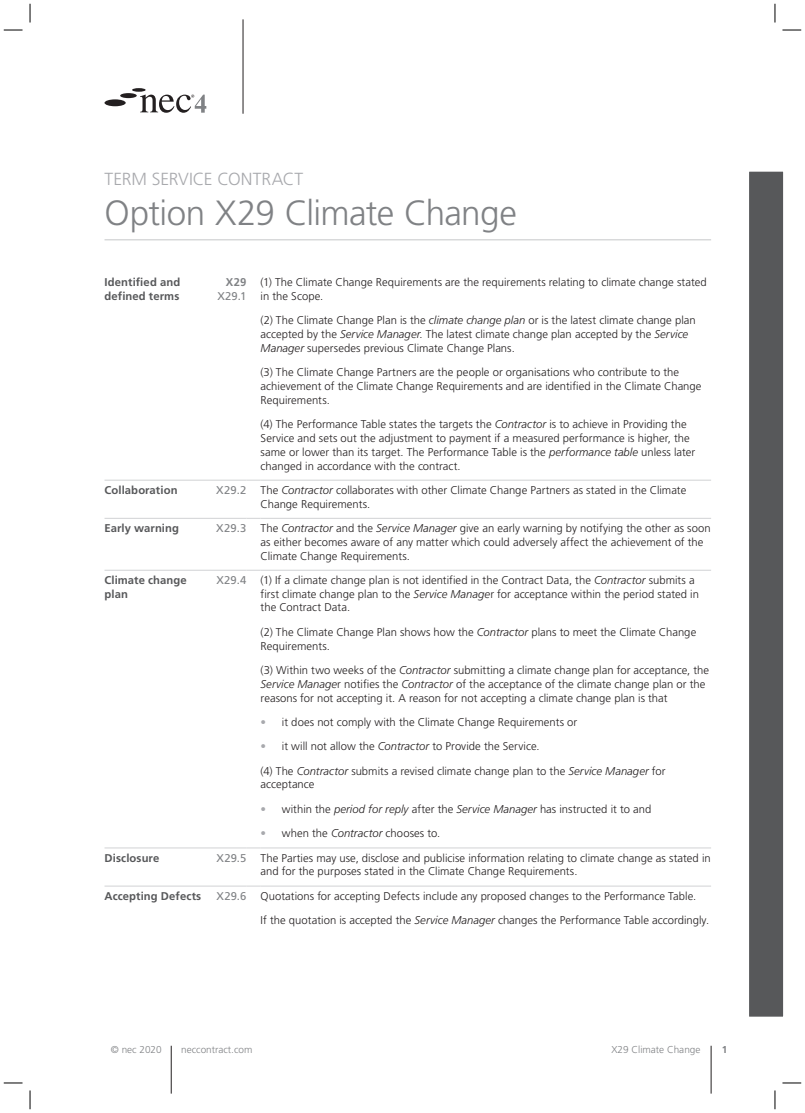
<style>
.page{position:relative;width:805px;height:1113px;background:#fff}
.page>*{position:absolute;margin:0;border:0;box-sizing:border-box;transform-origin:0 0}
.t1{font:300 35px "Frutiger";letter-spacing:-.02em;color:#808285}
.t2{font:300 17.5px "Frutiger";letter-spacing:-.005em;color:#a8a9ad}
.t3{font:300 11.25px/13.8px "Frutiger";color:#231f20}
.t4{font:700 11.25px/13.8px "Frutiger";letter-spacing:.01em;color:#57585a}
.t5{font:11.25px "Frutiger";letter-spacing:.02em;color:#808285}
.t6{font:700 11.25px "Frutiger";color:#808285}
.t7{font:300 10px "Frutiger";color:#808285}
.t8{font:700 10px "Frutiger";color:#808285}
.s1{font-style:italic}
.s2{color:#a8a9ad}
</style>
<div class="page">
<hr style="left:710px;top:1045px;width:1px;height:48px;background:#231f20">
<hr style="left:243px;top:19px;width:1px;height:95px;background:#231f20">
<div style="left:746px;top:169px;width:39px;height:850px;background:#57585a;border:2px solid #fff"></div>
<div style="left:104px;top:99px;width:22px;height:7px;background:#231f20;border-radius:50%"></div>
<div style="left:120px;top:93px;width:17px;height:5px;background:#231f20;border-radius:50%"></div>
<svg style="left:132px;top:88px;width:13px;height:4px"></svg>
<svg style="left:140px;top:94px;width:66px;height:19px"></svg>
<hr style="left:171px;top:1045px;width:1px;height:48px;background:#231f20">
<hr style="left:104px;top:239px;width:606px;height:1px;background:#d1d2d4">
<hr style="left:104px;top:480px;width:107px;height:1px;background:#d1d2d4">
<hr style="left:211px;top:480px;width:35px;height:1px;background:#d1d2d4">
<svg style="left:246px;top:480px;width:14px;height:1px"></svg>
<hr style="left:260px;top:480px;width:450px;height:1px;background:#d1d2d4">
<hr style="left:104px;top:518px;width:107px;height:1px;background:#d1d2d4">
<hr style="left:211px;top:518px;width:35px;height:1px;background:#d1d2d4">
<svg style="left:246px;top:518px;width:14px;height:1px"></svg>
<hr style="left:260px;top:518px;width:450px;height:1px;background:#d1d2d4">
<hr style="left:104px;top:570px;width:107px;height:1px;background:#d1d2d4">
<hr style="left:211px;top:570px;width:35px;height:1px;background:#d1d2d4">
<svg style="left:246px;top:570px;width:14px;height:1px"></svg>
<hr style="left:260px;top:570px;width:450px;height:1px;background:#d1d2d4">
<hr style="left:104px;top:847px;width:107px;height:1px;background:#d1d2d4">
<hr style="left:211px;top:847px;width:35px;height:1px;background:#d1d2d4">
<svg style="left:246px;top:847px;width:14px;height:1px"></svg>
<hr style="left:260px;top:847px;width:450px;height:1px;background:#d1d2d4">
<hr style="left:104px;top:885px;width:107px;height:1px;background:#d1d2d4">
<hr style="left:211px;top:885px;width:35px;height:1px;background:#d1d2d4">
<svg style="left:246px;top:885px;width:14px;height:1px"></svg>
<hr style="left:260px;top:885px;width:450px;height:1px;background:#d1d2d4">
<svg style="left:4px;top:29px;width:18px;height:2px"></svg>
<svg style="left:782px;top:29px;width:18px;height:2px"></svg>
<svg style="left:4px;top:1082px;width:18px;height:1px"></svg>
<svg style="left:782px;top:1082px;width:18px;height:1px"></svg>
<svg style="left:29px;top:4px;width:2px;height:19px"></svg>
<svg style="left:29px;top:1090px;width:2px;height:19px"></svg>
<svg style="left:774px;top:4px;width:1px;height:19px"></svg>
<svg style="left:774px;top:1090px;width:1px;height:19px"></svg>
<h2 class="t2" style="left:104px;top:169px;width:200px">TERM SERVICE CONTRACT</h2>
<h1 class="t1" style="left:104px;top:193px;width:413px">Option X29 Climate Change</h1>
<p class="t4" style="left:104px;top:275px;width:77px">Identified and defined terms</p>
<p class="t6" style="left:226px;top:276px;width:22px">X29</p>
<p class="t5" style="left:217px;top:289px;width:31px">X29.1</p>
<p class="t3" style="left:260px;top:275px;width:447px">(1) The Climate Change Requirements are the requirements relating to climate change stated in the Scope.</p>
<p class="t3" style="left:260px;top:313px;width:436px">(2) The Climate Change Plan is the <span class="s1">climate change plan</span> or is the latest climate change plan accepted by the <span class="s1">Service Manager</span>. The latest climate change plan accepted by the <span class="s1">Service<br>Manager</span> supersedes previous Climate Change Plans.</p>
<p class="t3" style="left:260px;top:365px;width:442px">(3) The Climate Change Partners are the people or organisations who contribute to the achievement of the Climate Change Requirements and are identified in the Climate Change<br>Requirements.</p>
<p class="t3" style="left:260px;top:417px;width:436px">(4) The Performance Table states the targets the <span class="s1">Contractor</span> is to achieve in Providing the Service and sets out the adjustment to payment if a measured performance is higher, the same or lower than its target. The Performance Table is the <span class="s1">performance table</span> unless later changed in accordance with the contract.</p>
<p class="t4" style="left:104px;top:483px;width:74px">Collaboration</p>
<p class="t5" style="left:216px;top:483px;width:32px">X29.2</p>
<p class="t3" style="left:260px;top:483px;width:427px">The <span class="s1">Contractor</span> collaborates with other Climate Change Partners as stated in the Climate<br>Change Requirements.</p>
<p class="t4" style="left:104px;top:521px;width:76px">Early warning</p>
<p class="t5" style="left:216px;top:521px;width:32px">X29.3</p>
<p class="t3" style="left:260px;top:521px;width:451px">The <span class="s1">Contractor</span> and the <span class="s1">Service Manager</span> give an early warning by notifying the other as soon as either becomes aware of any matter which could adversely affect the achievement of the<br>Climate Change Requirements.</p>
<p class="t4" style="left:104px;top:573px;width:84px">Climate change plan</p>
<p class="t5" style="left:216px;top:573px;width:32px">X29.4</p>
<p class="t3" style="left:260px;top:573px;width:439px">(1) If a climate change plan is not identified in the Contract Data, the <span class="s1">Contractor</span> submits a first climate change plan to the <span class="s1">Service Manage</span>r for acceptance within the period stated in the Contract Data.</p>
<p class="t3" style="left:260px;top:625px;width:437px">(2) The Climate Change Plan shows how the <span class="s1">Contractor</span> plans to meet the Climate Change<br>Requirements.</p>
<p class="t3" style="left:260px;top:663px;width:450px">(3) Within two weeks of the <span class="s1">Contractor</span> submitting a climate change plan for acceptance, the<br><span class="s1">Service Manage</span>r notifies the <span class="s1">Contractor</span> of the acceptance of the climate change plan or the reasons for not accepting it. A reason for not accepting a climate change plan is that</p>
<p class="t3" style="left:260px;top:715px;width:318px"><span class="s2">•</span> it does not comply with the Climate Change Requirements or</p>
<p class="t3" style="left:260px;top:734px;width:406px;line-height:24.4px"><span class="s2">•</span> it will not allow the <span class="s1">Contractor</span> to Provide the Service.<br>(4) The <span class="s1">Contractor</span> submits a revised climate change plan to the <span class="s1">Service Manager</span> for</p>
<p class="t3" style="left:260px;top:777px;width:55px">acceptance</p>
<p class="t3" style="left:260px;top:802px;width:392px"><span class="s2">•</span> within the <span class="s1">period for reply</span> after the <span class="s1">Service Manager</span> has instructed it to and</p>
<p class="t3" style="left:260px;top:826px;width:181px"><span class="s2">•</span> when the <span class="s1">Contractor</span> chooses to.</p>
<p class="t4" style="left:104px;top:850px;width:56px">Disclosure</p>
<p class="t5" style="left:216px;top:851px;width:31px">X29.5</p>
<p class="t3" style="left:260px;top:850px;width:451px">The Parties may use, disclose and publicise information relating to climate change as stated in and for the purposes stated in the Climate Change Requirements.</p>
<p class="t4" style="left:104px;top:888px;width:98px">Accepting Defects</p>
<p class="t5" style="left:216px;top:889px;width:31px">X29.6</p>
<p class="t3" style="left:260px;top:883px;width:450px;line-height:24.4px">Quotations for accepting Defects include any proposed changes to the Performance Table.<br>If the quotation is accepted the <span class="s1">Service Manager</span> changes the Performance Table accordingly.</p>
<p class="t7" style="left:111px;top:1044px;width:52px">© nec 2020</p>
<p class="t7" style="left:181px;top:1044px;width:73px">neccontract.com</p>
<p class="t7" style="left:611px;top:1044px;width:90px">X29 Climate Change</p>
<p class="t8" style="left:721px;top:1043px;width:7px">1</p>
</div>
